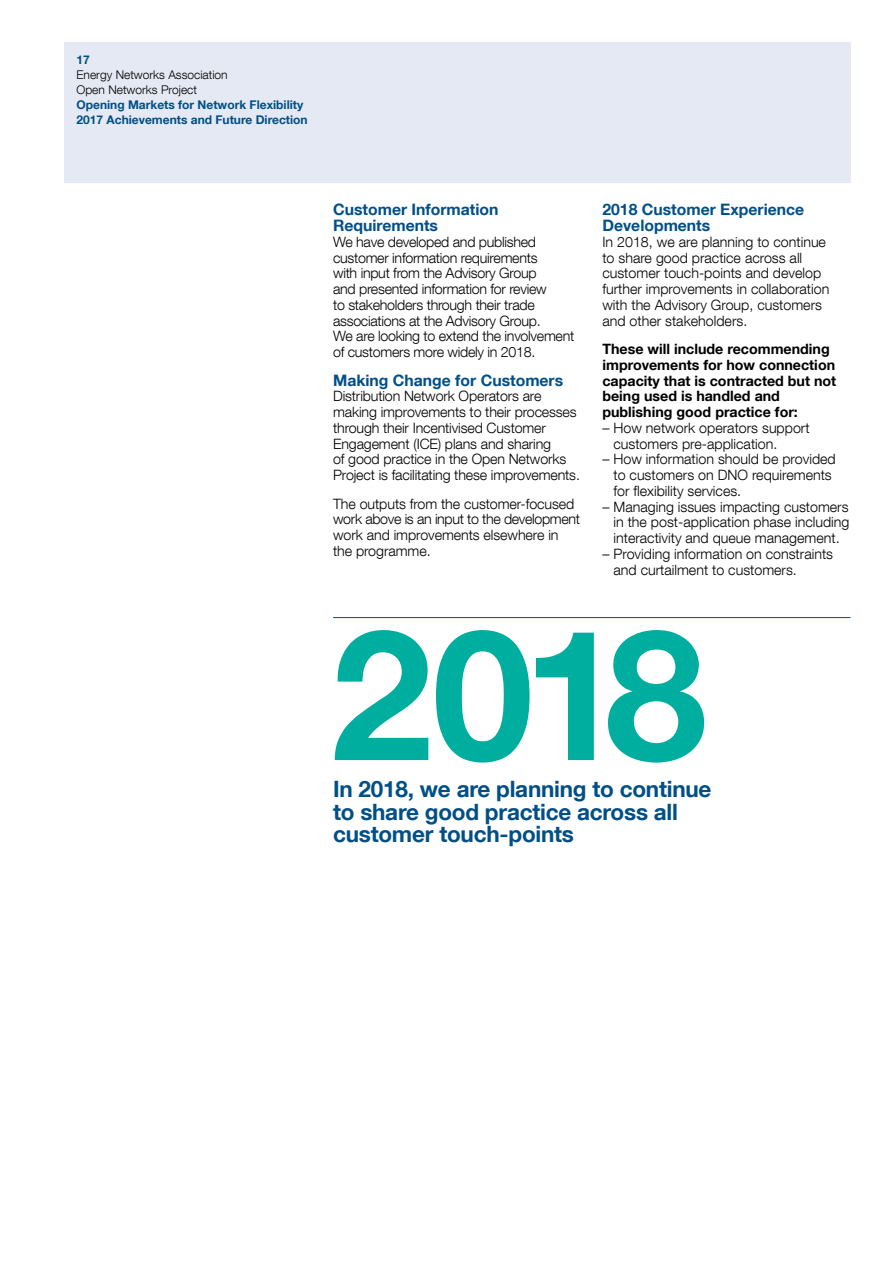
<style>
.page{position:relative;width:893px;height:1263px;background:#fff}
.page>*{position:absolute;margin:0;border:0;box-sizing:border-box;transform-origin:0 0}
.t1{font:700 181.95px "Helvetica Neue LT Com";color:#00aea0}
.t2{font:700 22.5px/22.5px "Helvetica Neue LT Com";letter-spacing:-.01em;color:#004f86}
.t3{font:700 15.75px/15.8px "Helvetica Neue LT Com";color:#004f86}
.t4{font:300 14.25px/15.8px "Helvetica Neue LT Com";letter-spacing:-.01em;color:#000}
.t5{font:700 14.25px/15.8px "Helvetica Neue LT Com";color:#000}
.t6{font:700 12px/15px "Helvetica Neue LT Com";color:#004f86}
.t7{font:300 12px/15px "Helvetica Neue LT Com";color:#000}
</style>
<div class="page">
<div style="left:64px;top:43px;width:786px;height:140px;background:#e4e9f3"></div>
<hr style="left:333px;top:617px;width:517px;height:1px;background:#004f86">
<p class="t6" style="left:77px;top:52px;width:15px">17</p>
<p class="t7" style="left:77px;top:67px;width:153px">Energy Networks Association<br>Open Networks Project</p>
<p class="t6" style="left:77px;top:97px;width:233px">Opening Markets for Network Flexibility<br>2017 Achievements and Future Direction</p>
<p class="t3" style="left:333px;top:201px;width:167px">Customer Information<br>Requirements</p>
<p class="t4" style="left:333px;top:234px;width:243px">We have developed and published customer information requirements<br>with input from the Advisory Group<br>and presented information for review<br>to stakeholders through their trade associations at the Advisory Group.<br>We are looking to extend the involvement of customers more widely in 2018.</p>
<p class="t3" style="left:333px;top:372px;width:232px">Making Change for Customers</p>
<p class="t4" style="left:333px;top:388px;width:248px">Distribution Network Operators are making improvements to their processes through their Incentivised Customer Engagement (ICE) plans and sharing<br>of good practice in the Open Networks Project is facilitating these improvements.</p>
<p class="t4" style="left:333px;top:495px;width:248px">The outputs from the customer-focused work above is an input to the development work and improvements elsewhere in the programme.</p>
<p class="t3" style="left:602px;top:201px;width:203px">2018 Customer Experience<br>Developments</p>
<p class="t4" style="left:602px;top:234px;width:228px">In 2018, we are planning to continue to share good practice across all customer touch-points and develop further improvements in collaboration with the Advisory Group, customers and other stakeholders.</p>
<p class="t5" style="left:602px;top:341px;width:235px">These will include recommending improvements for how connection capacity that is contracted but not being used is handled and publishing good practice for:</p>
<p class="t4" style="left:613px;top:420px;width:198px;text-indent:-11px">– How network operators support customers pre-application.</p>
<p class="t4" style="left:613px;top:451px;width:224px;text-indent:-11px">– How information should be provided to customers on DNO requirements for flexibility services.</p>
<p class="t4" style="left:613px;top:498px;width:237px;text-align:justify;text-indent:-11px">– Managing issues impacting customers in the post-application phase including interactivity and queue management.</p>
<p class="t4" style="left:613px;top:546px;width:221px;text-indent:-11px">– Providing information on constraints and curtailment to customers.</p>
<h1 class="t1" style="left:331px;top:580px;width:377px">2018</h1>
<h2 class="t2" style="left:333px;top:777px;width:380px">In 2018, we are planning to continue to share good practice across all customer touch-points</h2>
</div>
